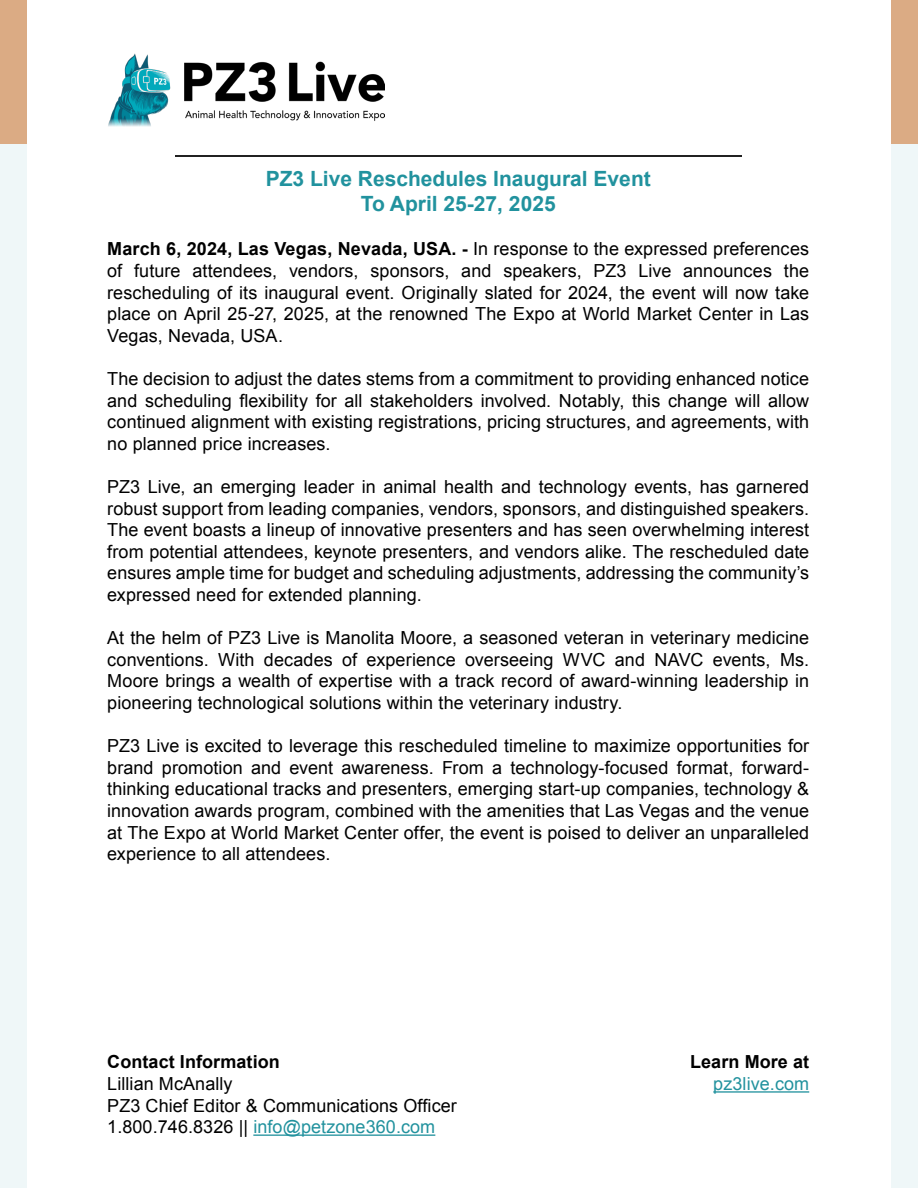
<style>
.page{position:relative;width:918px;height:1188px;background:#eff7f8}
.page>*{position:absolute;margin:0;border:0;box-sizing:border-box;transform-origin:0 0}
.t1{font:700 21px/25.2px "Arial";color:#21929e;text-align:center}
.t2{font:18px/21.6px "Arial";letter-spacing:.005em;color:#000;text-align:justify}
.t3{font:700 18px "Arial";letter-spacing:.005em;color:#000}
.t4{font:18px "Arial";letter-spacing:.005em;color:#22929e}
.s1{font-weight:700}
.s2{color:#22929e}
</style>
<div class="page">
<div style="left:0;top:0;width:918px;height:144px;background:#dbab84"></div>
<div style="left:27px;top:0;width:864px;height:1188px;background:#fff"></div>
<hr style="left:175px;top:156px;width:567px;height:1px;background:#212121">
<img style="left:108px;top:54px;width:277px;height:72px">
<hr style="left:253px;top:1134px;width:182px;height:2px;background:#22929e">
<hr style="left:713px;top:1091px;width:96px;height:2px;background:#22929e">
<p class="t1" style="left:266px;top:166px;width:387px">PZ3 Live Reschedules Inaugural Event<br>To April 25-27, 2025</p>
<p class="t2" style="left:107px;top:238px;width:704px"><span class="s1">March 6, 2024, Las Vegas, Nevada, USA. -</span> In response to the expressed preferences of future attendees, vendors, sponsors, and speakers, PZ3 Live announces the rescheduling of its inaugural event. Originally slated for 2024, the event will now take place on April 25-27, 2025, at the renowned The Expo at World Market Center in Las Vegas, Nevada, USA.</p>
<p class="t2" style="left:107px;top:368px;width:704px">The decision to adjust the dates stems from a commitment to providing enhanced notice and scheduling flexibility for all stakeholders involved. Notably, this change will allow continued alignment with existing registrations, pricing structures, and agreements, with no planned price increases.</p>
<p class="t2" style="left:107px;top:476px;width:704px">PZ3 Live, an emerging leader in animal health and technology events, has garnered robust support from leading companies, vendors, sponsors, and distinguished speakers.<br>The event boasts a lineup of innovative presenters and has seen overwhelming interest from potential attendees, keynote presenters, and vendors alike. The rescheduled date ensures ample time for budget and scheduling adjustments, addressing the community’s expressed need for extended planning.</p>
<p class="t2" style="left:107px;top:627px;width:704px">At the helm of PZ3 Live is Manolita Moore, a seasoned veteran in veterinary medicine conventions. With decades of experience overseeing WVC and NAVC events, Ms.<br>Moore brings a wealth of expertise with a track record of award-winning leadership in pioneering technological solutions within the veterinary industry.</p>
<p class="t2" style="left:107px;top:735px;width:704px">PZ3 Live is excited to leverage this rescheduled timeline to maximize opportunities for brand promotion and event awareness. From a technology-focused format, forward&shy;thinking educational tracks and presenters, emerging start-up companies, technology &amp; innovation awards program, combined with the amenities that Las Vegas and the venue at The Expo at World Market Center offer, the event is poised to deliver an unparalleled experience to all attendees.</p>
<p class="t3" style="left:107px;top:1050px;width:174px">Contact Information</p>
<p class="t2" style="left:107px;top:1073px;width:351px;text-align:left">Lillian McAnally<br>PZ3 Chief Editor &amp; Communications Officer<br>1.800.746.8326 || <span class="s2">info@petzone360.com</span></p>
<p class="t3" style="left:690px;top:1050px;width:121px">Learn More at</p>
<p class="t4" style="left:713px;top:1072px;width:97px">pz3live.com</p>
</div>
